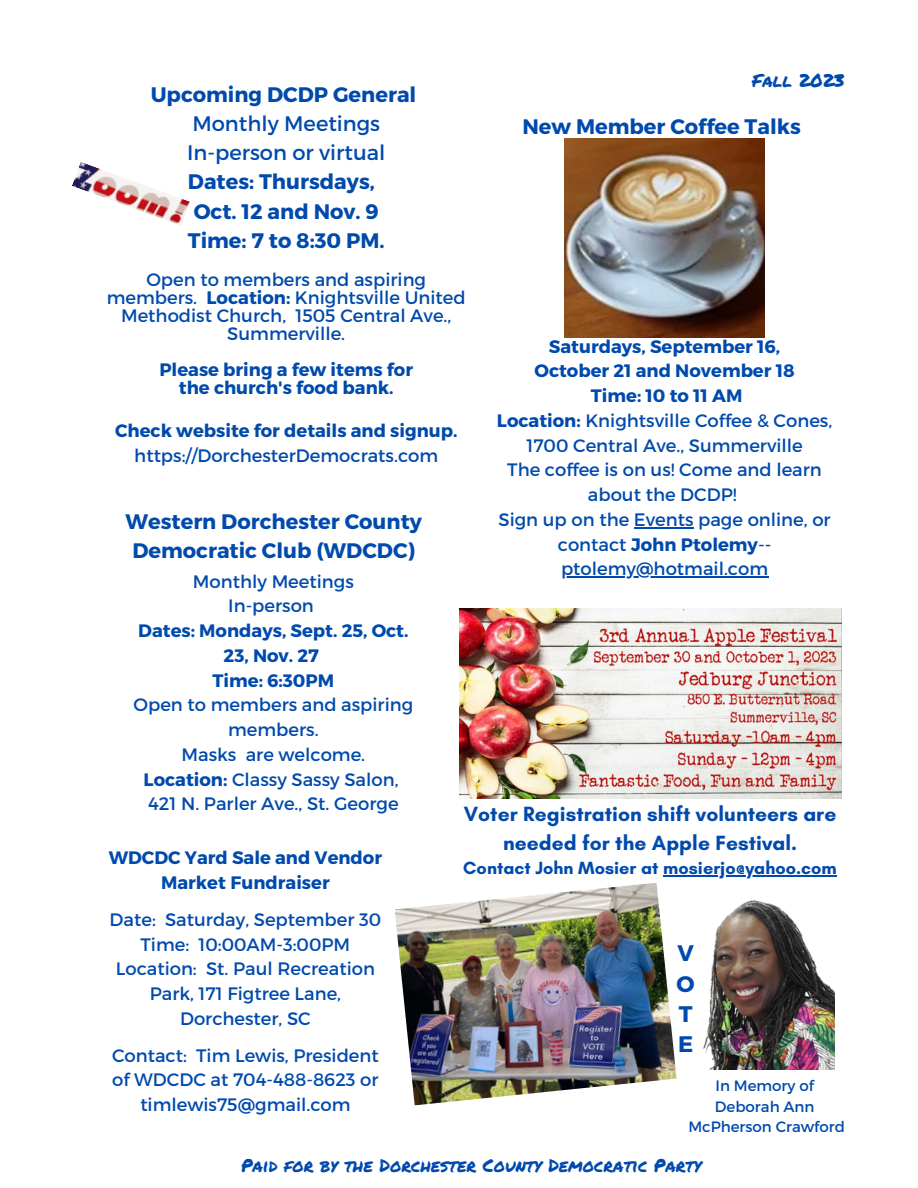
<style>
.page{position:relative;width:918px;height:1188px;background:#fff}
.page>*{position:absolute;margin:0;border:0;box-sizing:border-box;transform-origin:0 0}
.t1{font:700 22.5px "Montserrat";color:#004aad}
.t2{font:700 21px/29.2px "Montserrat";color:#004aad;text-align:center}
.t3{font:700 21px/28.2px "Glacial Indifference";letter-spacing:.005em;color:#004aad;text-align:center}
.t4{font:21px "Montserrat";color:#004aad}
.t5{font:18px/24.8px "Montserrat";color:#004aad;text-align:center}
.t6{font:700 18px/24.8px "Montserrat";color:#004aad;text-align:center}
.t7{font:18px "Permanent Marker";color:#004aad}
.t8{font:700 18px "Glacial Indifference";letter-spacing:.005em;color:#004aad}
.t9{font:15px "Montserrat";color:#004aad}
.s1{font-weight:700}
</style>
<div class="page">
<img style="left:72px;top:162px;width:118px;height:63px">
<img style="left:459px;top:608px;width:383px;height:191px">
<img style="left:395px;top:883px;width:282px;height:222px">
<img style="left:703px;top:901px;width:131px;height:168px">
<img style="left:564px;top:138px;width:201px;height:199px">
<hr style="left:634px;top:527px;width:60px;height:1px;background:#004aad">
<hr style="left:561px;top:577px;width:207px;height:1px;background:#004aad">
<hr style="left:663px;top:875px;width:174px;height:2px;background:#004aad">
<p class="t7" style="left:752px;top:67px;width:94px">Fall 2023</p>
<p class="t2" style="left:151px;top:79px;width:267px">Upcoming DCDP General</p>
<p class="t4" style="left:192px;top:110px;width:189px">Monthly Meetings</p>
<p class="t4" style="left:187px;top:139px;width:200px">In-person or virtual</p>
<p class="t2" style="left:188px;top:166px;width:188px">Dates: Thursdays,</p>
<p class="t2" style="left:194px;top:196px;width:187px">Oct. 12 and Nov. 9</p>
<p class="t2" style="left:188px;top:225px;width:198px">Time: 7 to 8:30 PM.</p>
<p class="t5" style="left:146px;top:267px;width:281px">Open to members and aspiring</p>
<p class="t5" style="left:107px;top:288px;width:360px;line-height:18px">members. <span class="s1">Location:</span> Knightsville United<br>Methodist Church, 1505 Central Ave.,<br>Summerville.</p>
<p class="t6" style="left:159px;top:357px;width:255px">Please bring a few items for</p>
<p class="t6" style="left:179px;top:375px;width:216px">the church's food bank.</p>
<p class="t6" style="left:115px;top:417px;width:344px">Check website for details and signup.</p>
<p class="t5" style="left:134px;top:442px;width:305px">https://DorchesterDemocrats.com</p>
<p class="t2" style="left:522px;top:110px;width:280px">New Member Coffee Talks</p>
<p class="t6" style="left:549px;top:333px;width:233px">Saturdays, September 16,</p>
<p class="t6" style="left:535px;top:358px;width:262px">October 21 and November 18</p>
<p class="t6" style="left:591px;top:383px;width:153px">Time: 10 to 11 AM</p>
<p class="t5" style="left:497px;top:407px;width:337px"><span class="s1">Location:</span> Knightsville Coffee &amp; Cones,<br>1700 Central Ave., Summerville</p>
<p class="t5" style="left:507px;top:457px;width:316px">The coffee is on us! Come and learn about the DCDP!</p>
<p class="t5" style="left:498px;top:506px;width:334px">Sign up on the Events page online, or contact <span class="s1">John Ptolemy</span>-- ptolemy@hotmail.com</p>
<p class="t2" style="left:125px;top:505px;width:298px">Western Dorchester County<br>Democratic Club (WDCDC)</p>
<p class="t5" style="left:193px;top:568px;width:162px">Monthly Meetings</p>
<p class="t5" style="left:228px;top:593px;width:87px">In-person</p>
<p class="t6" style="left:138px;top:617px;width:272px">Dates: Mondays, Sept. 25, Oct.<br>23, Nov. 27</p>
<p class="t6" style="left:213px;top:667px;width:123px">Time: 6:30PM</p>
<p class="t5" style="left:134px;top:692px;width:281px">Open to members and aspiring members.</p>
<p class="t5" style="left:182px;top:741px;width:185px">Masks are welcome.</p>
<p class="t5" style="left:144px;top:766px;width:256px"><span class="s1">Location:</span> Classy Sassy Salon,</p>
<p class="t5" style="left:148px;top:791px;width:252px">421 N. Parler Ave., St. George</p>
<p class="t3" style="left:464px;top:800px;width:374px">Voter Registration shift volunteers are needed for the Apple Festival.</p>
<p class="t8" style="left:463px;top:857px;width:375px">Contact John Mosier at mosierjo@yahoo.com</p>
<p class="t6" style="left:109px;top:845px;width:275px">WDCDC Yard Sale and Vendor<br>Market Fundraiser</p>
<p class="t5" style="left:110px;top:906px;width:273px">Date: Saturday, September 30</p>
<p class="t5" style="left:141px;top:931px;width:211px">Time: 10:00AM-3:00PM</p>
<p class="t5" style="left:116px;top:956px;width:261px">Location: St. Paul Recreation<br>Park, 171 Figtree Lane,<br>Dorchester, SC</p>
<p class="t5" style="left:112px;top:1042px;width:268px">Contact: Tim Lewis, President of WDCDC at 704-488-8623 or timlewis75@gmail.com</p>
<p class="t1" style="left:677px;top:939px;width:18px">V</p>
<p class="t1" style="left:677px;top:969px;width:20px">O</p>
<p class="t1" style="left:679px;top:999px;width:15px">T</p>
<p class="t1" style="left:678px;top:1030px;width:17px">E</p>
<p class="t9" style="left:716px;top:1076px;width:100px">In Memory of</p>
<p class="t9" style="left:715px;top:1096px;width:101px">Deborah Ann</p>
<p class="t9" style="left:688px;top:1117px;width:158px">McPherson Crawford</p>
<p class="t7" style="left:241px;top:1152px;width:462px">Paid for by the Dorchester County Democratic Party</p>
</div>
